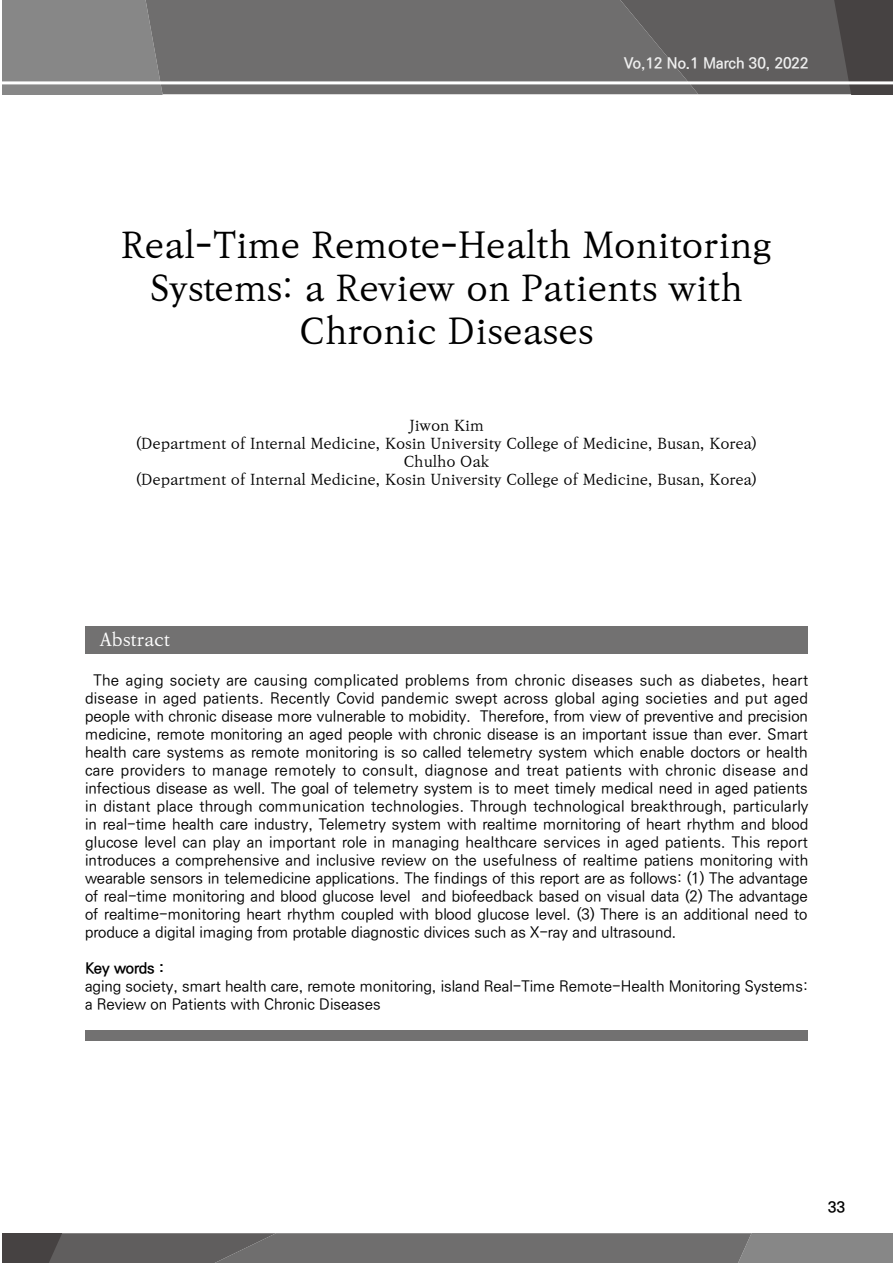
<style>
.page{position:relative;width:893px;height:1263px;background:#fff}
.page>*{position:absolute;margin:0;border:0;box-sizing:border-box;transform-origin:0 0}
.t1{font:500 36px/43.2px "Ko Pub Batang";color:#000;text-align:center}
.t2{font:500 18px "Ko Pub Batang";color:#fff}
.t3{font:500 15px/18px "Ko Pub Dotum";color:#000;text-align:justify}
.t4{font:500 15px/18px "Ko Pub Batang";color:#000;text-align:center}
.t5{font:700 15px "Ko Pub Dotum";color:#efefef}
.t6{font:700 15px "Ko Pub Dotum";letter-spacing:-.01em;color:#000}
</style>
<div class="page">
<div style="left:2px;top:0;width:144px;height:94px;background:#878787"></div>
<div style="left:146px;top:0;width:474px;height:94px;background:#6f6e6e"></div>
<svg style="left:620px;top:0;width:273px;height:94px;background:#5e5c5c"></svg>
<hr style="left:0;top:81px;width:893px;height:3px;background:#fff">
<svg style="left:2px;top:1233px;width:891px;height:30px;background:#6e6c6c"></svg>
<div style="left:85px;top:626px;width:723px;height:28px;background:#727171"></div>
<div style="left:85px;top:1030px;width:723px;height:11px;background:#727171"></div>
<p class="t5" style="left:624px;top:56px;width:186px">Vo,12 No.1 March 30, 2022</p>
<h1 class="t1" style="left:121px;top:224px;width:652px">Real-Time Remote-Health Monitoring<br>Systems: a Review on Patients with<br>Chronic Diseases</h1>
<p class="t4" style="left:136px;top:416px;width:622px">Jiwon Kim<br>(Department of Internal Medicine, Kosin University College of Medicine, Busan, Korea)<br>Chulho Oak<br>(Department of Internal Medicine, Kosin University College of Medicine, Busan, Korea)</p>
<p class="t2" style="left:100px;top:630px;width:72px">Abstract</p>
<p class="t3" style="left:85px;top:671px;width:725px;text-indent:9px">The aging society are causing complicated problems from chronic diseases such as diabetes, heart disease in aged patients. Recently Covid pandemic swept across global aging societies and put aged people with chronic disease more vulnerable to mobidity. Therefore, from view of preventive and precision medicine, remote monitoring an aged people with chronic disease is an important issue than ever. Smart health care systems as remote monitoring is so called telemetry system which enable doctors or health care providers to manage remotely to consult, diagnose and treat patients with chronic disease and infectious disease as well. The goal of telemetry system is to meet timely medical need in aged patients in distant place through communication technologies. Through technological breakthrough, particularly in real-time health care industry, Telemetry system with realtime mornitoring of heart rhythm and blood glucose level can play an important role in managing healthcare services in aged patients. This report introduces a comprehensive and inclusive review on the usefulness of realtime patiens monitoring with wearable sensors in telemedicine applications. The findings of this report are as follows: (1) The advantage of real-time monitoring and blood glucose level and biofeedback based on visual data (2) The advantage of realtime-monitoring heart rhythm coupled with blood glucose level. (3) There is an additional need to produce a digital imaging from protable diagnostic divices such as X-ray and ultrasound.</p>
<p class="t6" style="left:85px;top:960px;width:80px">Key words :</p>
<p class="t3" style="left:85px;top:977px;width:724px">aging society, smart health care, remote monitoring, island Real-Time Remote-Health Monitoring Systems: a Review on Patients with Chronic Diseases</p>
<p class="t6" style="left:828px;top:1199px;width:18px">33</p>
</div>
